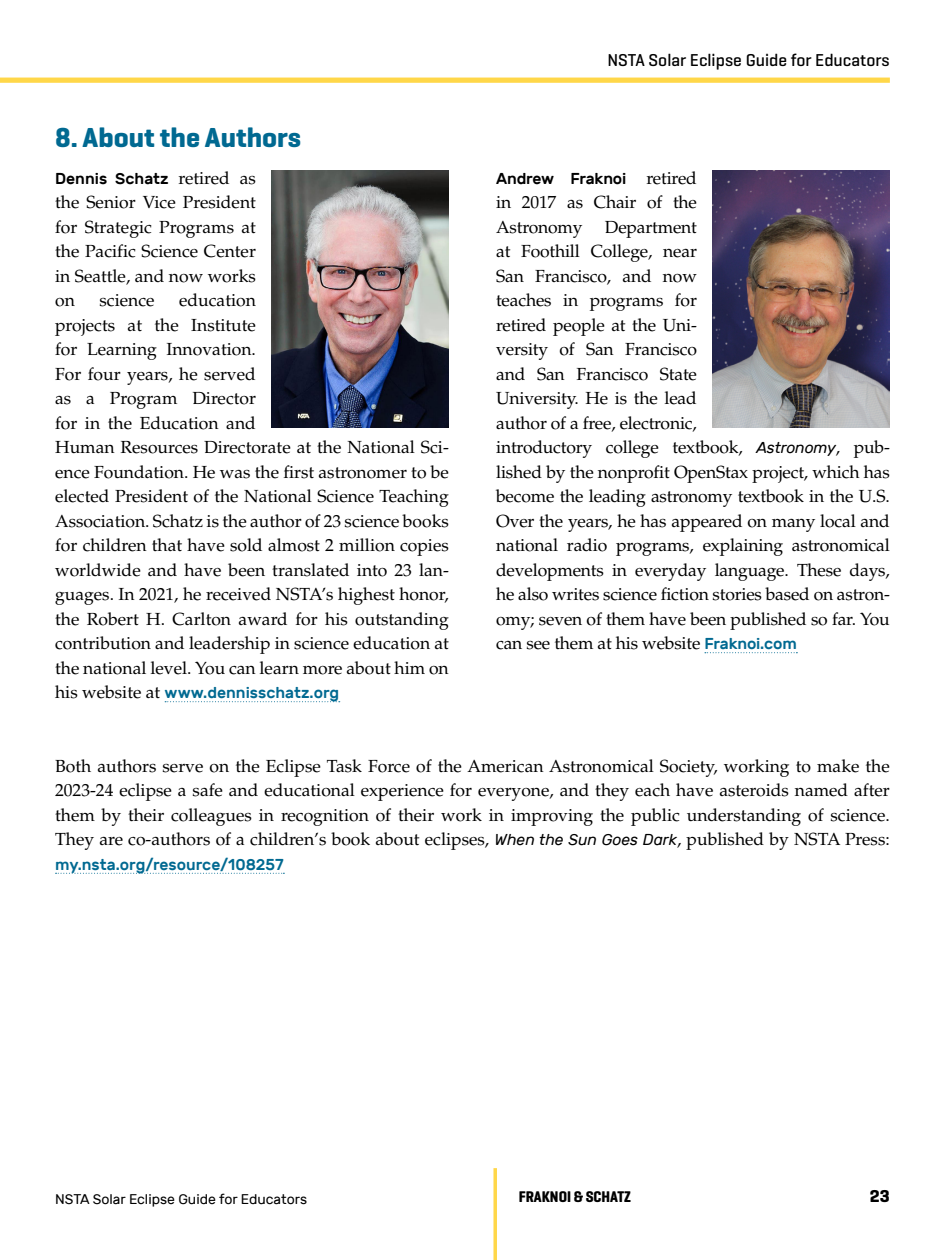
<style>
.page{position:relative;width:945px;height:1260px;background:#fff}
.page>*{position:absolute;margin:0;border:0;box-sizing:border-box;transform-origin:0 0}
.t1{font:700 28px "Geogrotesque";color:#006991}
.t2{font:17.5px/24.5px "Palatino LT Std";color:#000}
.t3{font:500 17.5px "Geogrotesque";color:#000}
.t4{font:700 17.5px "Geogrotesque";color:#000}
.t5{font:500 15.75px "Rubik";color:#006991}
.t6{font:500 15.75px "Rubik";letter-spacing:-.01em;color:#000}
.t7{font:700 15.75px "Geogrotesque Cond";color:#000}
.t8{font:14px "Rubik";color:#000}
.s1{font-family:"Palatino LT Std";font-weight:400;font-size:17.5px}
.s2{font-family:"Palatino LT Std";font-weight:400;font-size:17.5px;color:#000}
.s3{font-family:"Rubik";font-style:italic;font-size:15.75px}
.s4{font-family:"Rubik";font-weight:500;font-size:15.75px;color:#006991}
</style>
<div class="page">
<div style="left:0;top:78px;width:890px;height:5px;background:#ffd749"></div>
<svg style="left:493px;top:1168px;width:4px;height:92px"></svg>
<svg style="left:165px;top:701px;width:175px;height:1px"></svg>
<svg style="left:705px;top:652px;width:92px;height:1px"></svg>
<img style="left:272px;top:170px;width:177px;height:258px">
<img style="left:713px;top:170px;width:177px;height:258px">
<svg style="left:56px;top:873px;width:228px;height:1px"></svg>
<h1 class="t1" style="left:55px;top:120px;width:248px">8. About the Authors</h1>
<p class="t6" style="left:55px;top:169px;width:202px">Dennis Schatz <span class="s1">retired as</span></p>
<p class="t2" style="left:55px;top:190px;width:202px;text-align:justify">the Senior Vice President for Strategic Programs at the Pacific Science Center in Seattle, and now works on</p>
<p class="t2" style="left:55px;top:288px;width:395px;text-indent:124px">education<br>projects at the Institute<br>for Learning Innovation.<br>For four years, he served<br>as a Program Director<br>for in the Education and<br>Human Resources Directorate at the National Sci&shy;ence Foundation. He was the first astronomer to be elected President of the National Science Teaching Association. Schatz is the author of 23 science books for children that have sold almost 2 million copies worldwide and have been translated into 23 lan&shy;guages. In 2021, he received NSTA’s highest honor, the Robert H. Carlton award for his outstanding contribution and leadership in science education at the national level. You can learn more about him on</p>
<p class="t5" style="left:55px;top:684px;width:286px"><span class="s2">his website at</span> www.dennisschatz.org</p>
<p class="t2" style="left:100px;top:288px;width:57px">science</p>
<p class="t3" style="left:607px;top:49px;width:284px">NSTA Solar Eclipse Guide for Educators</p>
<p class="t6" style="left:496px;top:169px;width:202px">Andrew Fraknoi <span class="s1">retired</span></p>
<p class="t2" style="left:496px;top:190px;width:202px">in 2017 as Chair of the<br>Astronomy</p>
<p class="t2" style="left:496px;top:215px;width:395px;text-indent:109px">Department<br>at Foothill College, near<br>San Francisco, and now<br>teaches in programs for<br>retired people at the Uni-<br>versity of San Francisco<br>and San Francisco State<br>University. He is the lead<br>author of a free, electronic,<br>introductory college textbook, <span class="s3">Astronomy</span>, pub&shy;lished by the nonprofit OpenStax project, which has become the leading astronomy textbook in the U.S.<br>Over the years, he has appeared on many local and national radio programs, explaining astronomical developments in everyday language. These days, he also writes science fiction stories based on astron&shy;omy; seven of them have been published so far. You can see them at his website <span class="s4">Fraknoi.com</span></p>
<p class="t2" style="left:55px;top:754px;width:836px;text-align:justify">Both authors serve on the Eclipse Task Force of the American Astronomical Society, working to make the 2023-24 eclipse a safe and educational experience for everyone, and they each have asteroids named after them by their colleagues in recognition of their work in improving the public understanding of science.<br>They are co-authors of a children’s book about eclipses, <span class="s3">When the Sun Goes Dark</span>, published by NSTA Press:</p>
<p class="t5" style="left:55px;top:855px;width:230px">my.nsta.org/resource/108257</p>
<p class="t8" style="left:55px;top:1191px;width:253px">NSTA Solar Eclipse Guide for Educators</p>
<p class="t7" style="left:519px;top:1187px;width:114px">FRAKNOI &amp; SCHATZ</p>
<p class="t4" style="left:870px;top:1185px;width:21px">23</p>
</div>
